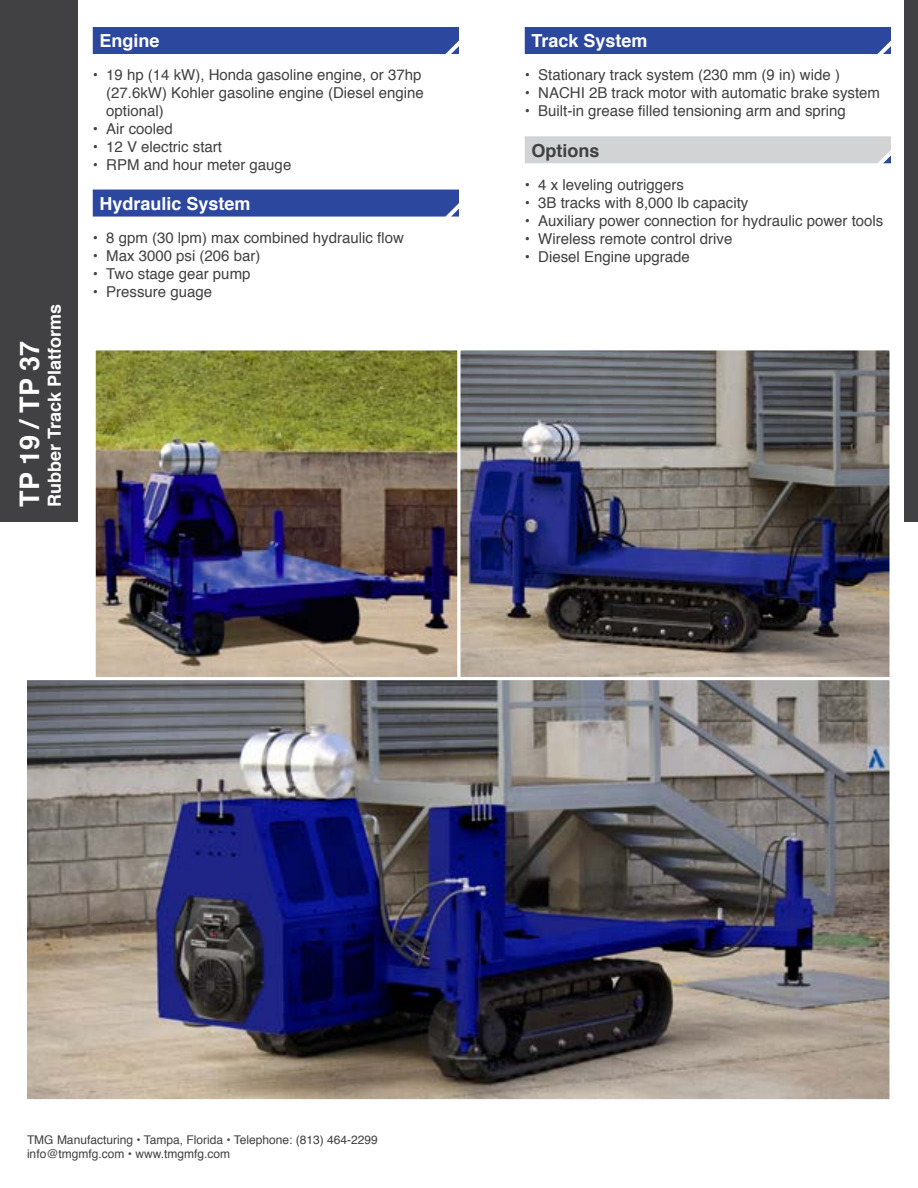
<style>
.page{position:relative;width:918px;height:1188px;background:#fff}
.page>*{position:absolute;margin:0;border:0;box-sizing:border-box;transform-origin:0 0}
.t1{font:700 27px "Helvetica";color:#fff}
.t2{font:700 18px "Helvetica";color:#fff}
.t3{font:700 18px "Helvetica";color:#414042}
.t4{font:15px/18px "Helvetica";color:#414042}
.t5{font:12px/14.4px "Helvetica";color:#414042}
</style>
<div class="page">
<div style="left:0;top:0;width:78px;height:522px;background:#414042"></div>
<div style="left:93px;top:27px;width:366px;height:27px;background:#2c479e"></div>
<div style="left:93px;top:190px;width:366px;height:27px;background:#2c479e"></div>
<div style="left:525px;top:27px;width:366px;height:27px;background:#2c479e"></div>
<div style="left:525px;top:136px;width:366px;height:27px;background:#d1d3d4"></div>
<div style="left:904px;top:0;width:14px;height:522px;background:#414042"></div>
<img style="left:97px;top:351px;width:359px;height:325px">
<div style="left:93px;top:347px;width:367px;height:333px;border:3px solid #fff"></div>
<img style="left:462px;top:351px;width:426px;height:325px">
<div style="left:458px;top:347px;width:434px;height:333px;border:3px solid #fff"></div>
<img style="left:28px;top:681px;width:860px;height:417px">
<div style="left:24px;top:677px;width:868px;height:425px;border:3px solid #fff"></div>
<p class="t2" style="left:40px;top:507px;width:205px;rotate:-90deg">Rubber Track Platforms</p>
<h1 class="t1" style="left:8px;top:507px;width:167px;rotate:-90deg">TP 19 / TP 37</h1>
<p class="t2" style="left:100px;top:26px;width:62px">Engine</p>
<p class="t4" style="left:106px;top:66px;width:319px;text-indent:-13px">• 19 hp (14 kW), Honda gasoline engine, or 37hp (27.6kW) Kohler gasoline engine (Diesel engine optional)</p>
<p class="t4" style="left:93px;top:120px;width:82px">• Air cooled</p>
<p class="t4" style="left:93px;top:138px;width:131px">• 12 V electric start</p>
<p class="t4" style="left:93px;top:156px;width:200px">• RPM and hour meter gauge</p>
<p class="t2" style="left:100px;top:189px;width:153px">Hydraulic System</p>
<p class="t4" style="left:93px;top:229px;width:313px">• 8 gpm (30 lpm) max combined hydraulic flow</p>
<p class="t4" style="left:93px;top:247px;width:169px">• Max 3000 psi (206 bar)</p>
<p class="t4" style="left:93px;top:265px;width:159px">• Two stage gear pump</p>
<p class="t4" style="left:93px;top:283px;width:121px">• Pressure guage</p>
<p class="t2" style="left:532px;top:26px;width:118px">Track System</p>
<p class="t4" style="left:525px;top:66px;width:317px">• Stationary track system (230 mm (9 in) wide )</p>
<p class="t4" style="left:525px;top:84px;width:357px">• NACHI 2B track motor with automatic brake system</p>
<p class="t4" style="left:525px;top:102px;width:323px">• Built-in grease filled tensioning arm and spring</p>
<p class="t3" style="left:532px;top:136px;width:70px">Options</p>
<p class="t4" style="left:525px;top:176px;width:161px">• 4 x leveling outriggers</p>
<p class="t4" style="left:525px;top:194px;width:225px">• 3B tracks with 8,000 lb capacity</p>
<p class="t4" style="left:525px;top:212px;width:360px">• Auxiliary power connection for hydraulic power tools</p>
<p class="t4" style="left:525px;top:230px;width:209px">• Wireless remote control drive</p>
<p class="t4" style="left:525px;top:248px;width:167px">• Diesel Engine upgrade</p>
<p class="t5" style="left:27px;top:1133px;width:352px">TMG Manufacturing • Tampa, Florida • Telephone: (813) 464-2299 info@tmgmfg.com • www.tmgmfg.com</p>
</div>
